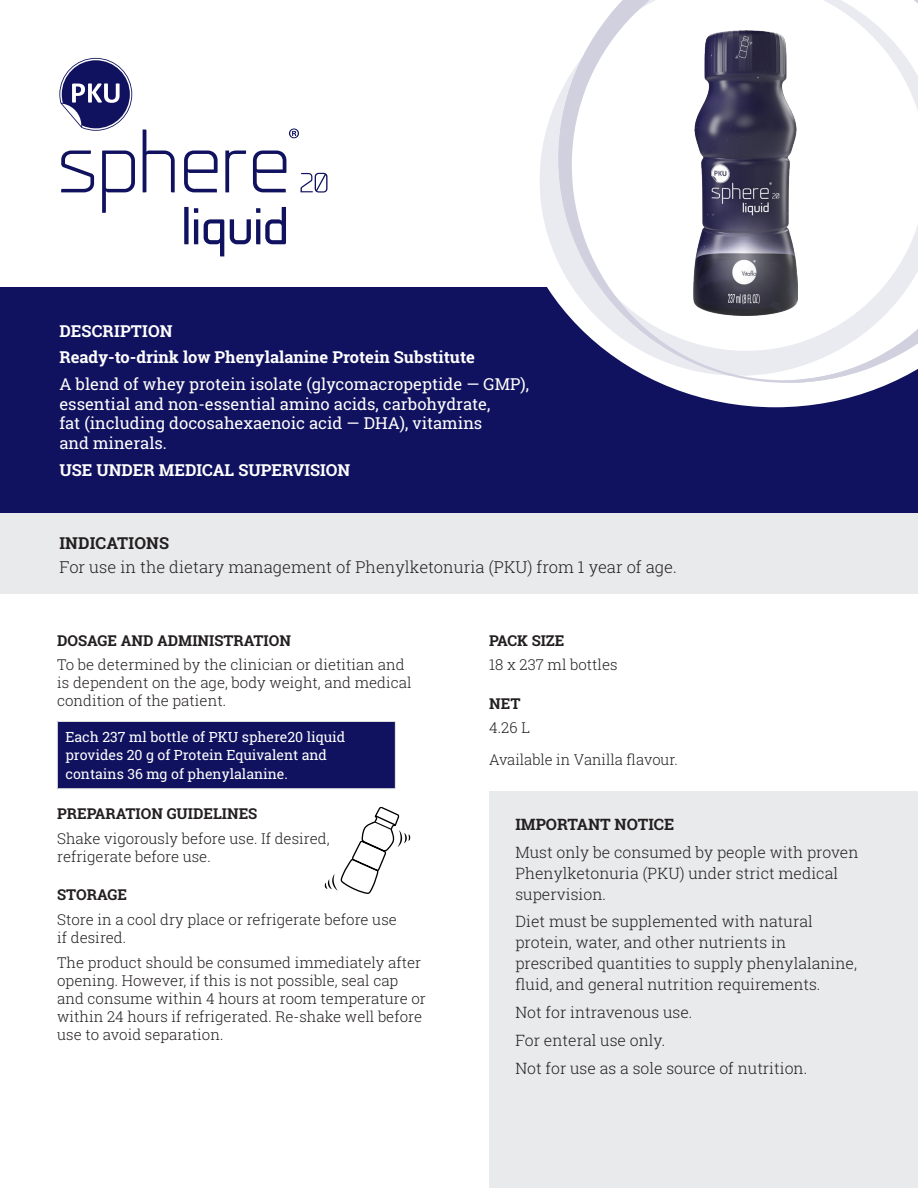
<style>
.page{position:relative;width:918px;height:1188px;background:#fff}
.page>*{position:absolute;margin:0;border:0;box-sizing:border-box;transform-origin:0 0}
.t1{font:16.5px/19.8px "Roboto Slab";color:#fff}
.t2{font:700 16.5px/26.5px "Roboto Slab";color:#fff}
.t3{font:300 16.5px "Roboto Slab";color:#231f20}
.t4{font:700 16.5px "Roboto Slab";letter-spacing:.01em;color:#231f20}
.t5{font:300 15.75px/21px "Roboto Slab";color:#231f20}
.t6{font:700 15.75px "Roboto Slab";color:#231f20}
.t7{font:300 15px/18px "Roboto Slab";color:#231f20}
.t8{font:700 15px "Roboto Slab";color:#231f20}
.t9{font:14.1px/18.1px "Roboto Slab";color:#fff}
</style>
<div class="page">
<div style="left:0;top:288px;width:918px;height:225px;background:#11125f"></div>
<div style="left:0;top:513px;width:918px;height:81px;background:#e9eaeb"></div>
<div style="left:57px;top:721px;width:338px;height:68px;background:#11125f"></div>
<hr style="left:57px;top:721px;width:339px;height:1px;background:#dcdddf">
<hr style="left:57px;top:722px;width:1px;height:66px;background:#dcdddf">
<hr style="left:395px;top:722px;width:1px;height:66px;background:#dcdddf">
<hr style="left:57px;top:788px;width:339px;height:1px;background:#dcdddf">
<div style="left:489px;top:792px;width:429px;height:396px;background:#e9eaeb"></div>
<svg style="left:184px;top:207px;width:14px;height:37px"></svg>
<svg style="left:204px;top:219px;width:20px;height:37px"></svg>
<svg style="left:230px;top:207px;width:56px;height:37px"></svg>
<svg style="left:59px;top:58px;width:73px;height:73px"></svg>
<svg style="left:61px;top:151px;width:33px;height:41px"></svg>
<svg style="left:102px;top:151px;width:33px;height:62px"></svg>
<svg style="left:143px;top:129px;width:32px;height:63px"></svg>
<svg style="left:184px;top:151px;width:34px;height:41px"></svg>
<svg style="left:225px;top:151px;width:21px;height:41px"></svg>
<svg style="left:253px;top:151px;width:33px;height:41px"></svg>
<svg style="left:301px;top:173px;width:27px;height:20px"></svg>
<svg style="left:289px;top:128px;width:10px;height:10px"></svg>
<svg style="left:509px;top:287px;width:382px;height:120px"></svg>
<svg style="left:539px;top:0;width:379px;height:376px"></svg>
<svg style="left:558px;top:1px;width:182px;height:375px"></svg>
<svg style="left:325px;top:807px;width:85px;height:87px"></svg>
<img style="left:693px;top:31px;width:105px;height:285px">
<p class="t2" style="left:59px;top:317px;width:417px">DESCRIPTION<br>Ready-to-drink low Phenylalanine Protein Substitute</p>
<p class="t1" style="left:59px;top:374px;width:471px">A blend of whey protein isolate (glycomacropeptide — GMP), essential and non-essential amino acids, carbohydrate,<br>fat (including docosahexaenoic acid — DHA), vitamins<br>and minerals.</p>
<p class="t2" style="left:59px;top:456px;width:293px">USE UNDER MEDICAL SUPERVISION</p>
<p class="t4" style="left:59px;top:531px;width:111px">INDICATIONS</p>
<p class="t3" style="left:59px;top:555px;width:619px">For use in the dietary management of Phenylketonuria (PKU) from 1 year of age.</p>
<p class="t8" style="left:57px;top:630px;width:235px">DOSAGE AND ADMINISTRATION</p>
<p class="t7" style="left:57px;top:656px;width:356px">To be determined by the clinician or dietitian and is dependent on the age, body weight, and medical condition of the patient.</p>
<p class="t9" style="left:65px;top:728px;width:281px">Each 237 ml bottle of PKU sphere20 liquid provides 20 g of Protein Equivalent and contains 36 mg of phenylalanine.</p>
<p class="t8" style="left:57px;top:803px;width:202px">PREPARATION GUIDELINES</p>
<p class="t7" style="left:57px;top:829px;width:274px">Shake vigorously before use. If desired, refrigerate before use.</p>
<p class="t8" style="left:57px;top:884px;width:71px">STORAGE</p>
<p class="t7" style="left:57px;top:910px;width:341px">Store in a cool dry place or refrigerate before use if desired.</p>
<p class="t7" style="left:57px;top:953px;width:370px">The product should be consumed immediately after opening. However, if this is not possible, seal cap and consume within 4 hours at room temperature or within 24 hours if refrigerated. Re-shake well before use to avoid separation.</p>
<p class="t8" style="left:489px;top:630px;width:77px">PACK SIZE</p>
<p class="t7" style="left:489px;top:656px;width:130px">18 x 237 ml bottles</p>
<p class="t8" style="left:489px;top:693px;width:33px">NET</p>
<p class="t7" style="left:489px;top:712px;width:190px;line-height:31.5px">4.26 L<br>Available in Vanilla flavour.</p>
<p class="t6" style="left:515px;top:813px;width:160px">IMPORTANT NOTICE</p>
<p class="t5" style="left:515px;top:841px;width:345px">Must only be consumed by people with proven<br>Phenylketonuria (PKU) under strict medical supervision.</p>
<p class="t5" style="left:515px;top:911px;width:343px">Diet must be supplemented with natural protein, water, and other nutrients in prescribed quantities to supply phenylalanine, fluid, and general nutrition requirements.</p>
<p class="t5" style="left:515px;top:998px;width:293px;line-height:27.8px">Not for intravenous use.<br>For enteral use only.<br>Not for use as a sole source of nutrition.</p>
</div>
